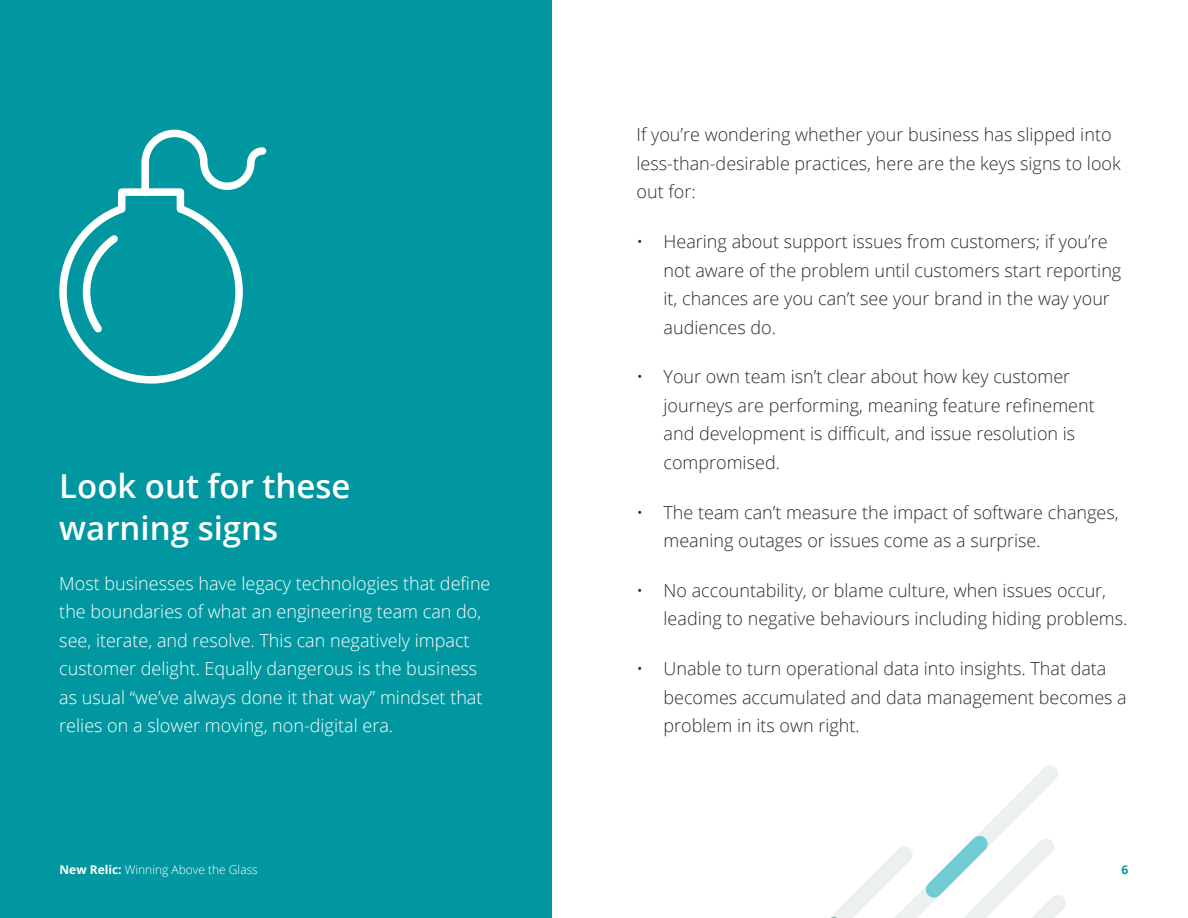
<style>
.page{position:relative;width:1188px;height:918px;background:#fff}
.page>*{position:absolute;margin:0;border:0;box-sizing:border-box;transform-origin:0 0}
.SMALLER_SUB_HEADER{font:600 33px/42px "Open Sans";color:#fff}
.BODY{font:300 18px/28.5px "Open Sans";color:#2c2c2c}
.BODY-2{font:300 18px/28.5px "Open Sans";color:#fff}
.t1{font:300 12px "Open Sans";color:#fff}
.t2{font:700 12px "Open Sans";color:#0097a0}
.s1{font-weight:700}
</style>
<div class="page">
<div style="left:0;top:0;width:551px;height:918px;background:#0097a0"></div>
<svg style="left:845px;top:765px;width:221px;height:153px"></svg>
<svg style="left:911px;top:821px;width:91px;height:91px"></svg>
<svg style="left:830px;top:903px;width:27px;height:15px"></svg>
<svg style="left:59px;top:129px;width:208px;height:255px"></svg>
<p class="SMALLER_SUB_HEADER" style="left:59px;top:464px;width:293px">Look out for these warning signs</p>
<p class="BODY-2" style="left:59px;top:568px;width:433px">Most businesses have legacy technologies that define the boundaries of what an engineering team can do, see, iterate, and resolve. This can negatively impact customer delight. Equally dangerous is the business as usual “we’ve always done it that way” mindset that relies on a slower moving, non-digital era.</p>
<p class="t1" style="left:60px;top:861px;width:200px"><span class="s1">New Relic:</span> Winning Above the Glass</p>
<p class="BODY" style="left:637px;top:120px;width:486px">If you’re wondering whether your business has slipped into less-than-desirable practices, here are the keys signs to look out for:</p>
<p class="BODY" style="left:664px;top:227px;width:459px;text-indent:-27px">• Hearing about support issues from customers; if you’re not aware of the problem until customers start reporting it, chances are you can’t see your brand in the way your audiences do.</p>
<p class="BODY" style="left:664px;top:362px;width:433px;text-indent:-27px">• Your own team isn’t clear about how key customer journeys are performing, meaning feature refinement and development is difficult, and issue resolution is compromised.</p>
<p class="BODY" style="left:664px;top:497px;width:457px;text-indent:-27px">• The team can’t measure the impact of software changes, meaning outages or issues come as a surprise.</p>
<p class="BODY" style="left:664px;top:576px;width:466px;text-indent:-27px">• No accountability, or blame culture, when issues occur, leading to negative behaviours including hiding problems.</p>
<p class="BODY" style="left:664px;top:654px;width:465px;text-indent:-27px">• Unable to turn operational data into insights. That data becomes accumulated and data management becomes a problem in its own right.</p>
<p class="t2" style="left:1122px;top:861px;width:8px">6</p>
</div>
